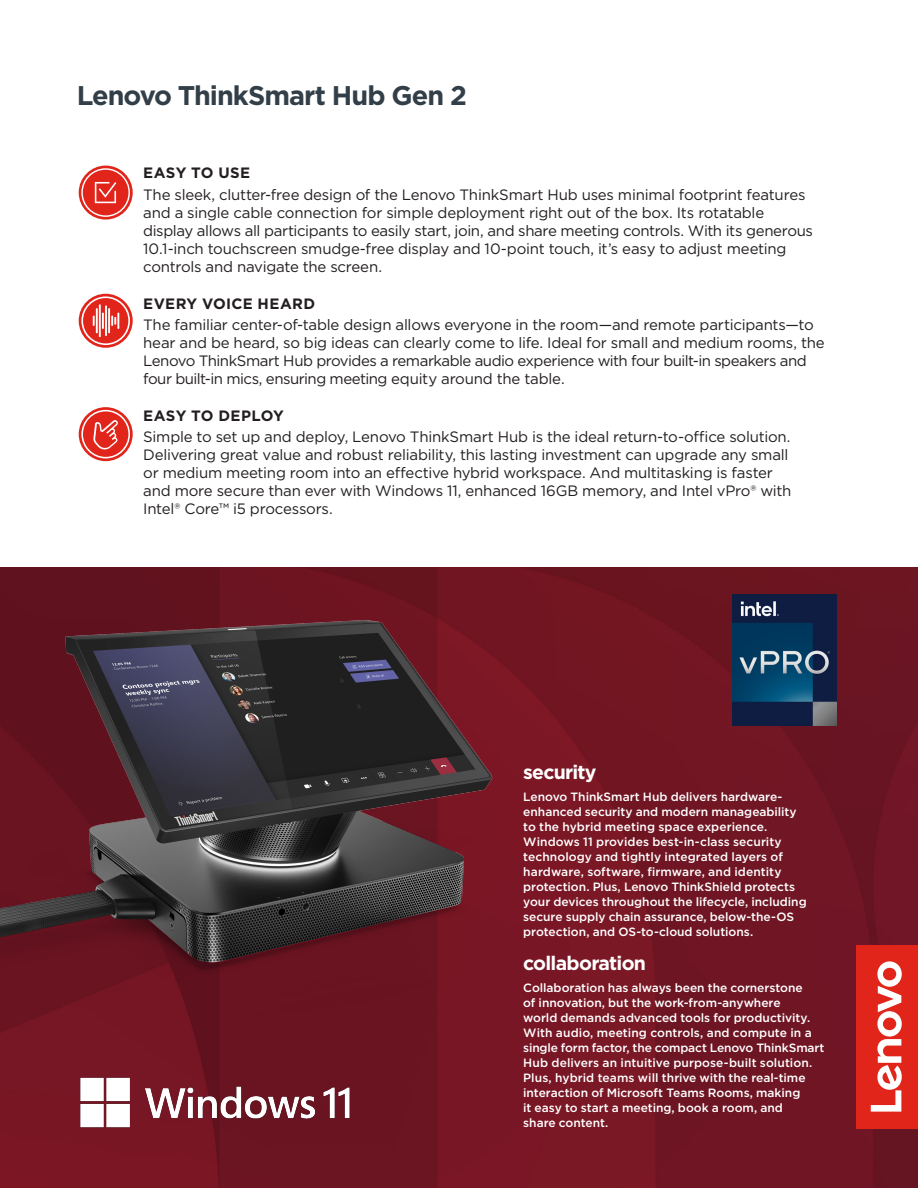
<style>
.page{position:relative;width:918px;height:1188px;background:#fff}
.page>*{position:absolute;margin:0;border:0;box-sizing:border-box;transform-origin:0 0}
.t1{font:700 27px "Gotham";letter-spacing:-.035em;color:#333f48}
.t2{font:700 19.5px "Gotham";letter-spacing:-.04em;color:#fff}
.t3{font:15px/18px "Gotham";letter-spacing:-.015em;color:#231f20}
.t4{font:700 15px "Gotham";letter-spacing:.025em;color:#231f20}
.t5{font:500 12px/15px "Gotham";color:#fff}
</style>
<div class="page">
<img style="left:0;top:567px;width:918px;height:621px">
<div style="left:857px;top:945px;width:61px;height:184px;background:#e1251b"></div>
<svg style="left:871px;top:961px;width:31px;height:151px"></svg>
<svg style="left:79px;top:166px;width:54px;height:54px"></svg>
<svg style="left:81px;top:168px;width:49px;height:49px"></svg>
<svg style="left:79px;top:407px;width:54px;height:54px"></svg>
<svg style="left:81px;top:410px;width:49px;height:48px"></svg>
<svg style="left:79px;top:294px;width:54px;height:54px"></svg>
<svg style="left:81px;top:296px;width:49px;height:49px"></svg>
<img style="left:0;top:567px;width:532px;height:476px">
<img style="left:732px;top:594px;width:105px;height:131px">
<img style="left:76px;top:1065px;width:286px;height:71px">
<h1 class="t1" style="left:77px;top:78px;width:392px">Lenovo ThinkSmart Hub Gen 2</h1>
<p class="t4" style="left:143px;top:163px;width:109px">EASY TO USE</p>
<p class="t3" style="left:143px;top:185px;width:671px">The sleek, clutter-free design of the Lenovo ThinkSmart Hub uses minimal footprint features and a single cable connection for simple deployment right out of the box. Its rotatable display allows all participants to easily start, join, and share meeting controls. With its generous 10.1-inch touchscreen smudge-free display and 10-point touch, it’s easy to adjust meeting controls and navigate the screen.</p>
<p class="t4" style="left:143px;top:293px;width:173px">EVERY VOICE HEARD</p>
<p class="t3" style="left:143px;top:315px;width:683px">The familiar center-of-table design allows everyone in the room—and remote participants—to hear and be heard, so big ideas can clearly come to life. Ideal for small and medium rooms, the Lenovo ThinkSmart Hub provides a remarkable audio experience with four built-in speakers and four built-in mics, ensuring meeting equity around the table.</p>
<p class="t4" style="left:143px;top:405px;width:142px">EASY TO DEPLOY</p>
<p class="t3" style="left:143px;top:427px;width:650px">Simple to set up and deploy, Lenovo ThinkSmart Hub is the ideal return-to-office solution.<br>Delivering great value and robust reliability, this lasting investment can upgrade any small or medium meeting room into an effective hybrid workspace. And multitasking is faster and more secure than ever with Windows 11, enhanced 16GB memory, and Intel vPro® with Intel® Core™ i5 processors.</p>
<h2 class="t2" style="left:523px;top:759px;width:75px">security</h2>
<p class="t5" style="left:523px;top:789px;width:285px">Lenovo ThinkSmart Hub delivers hardware&shy;enhanced security and modern manageability to the hybrid meeting space experience.<br>Windows 11 provides best-in-class security technology and tightly integrated layers of hardware, software, firmware, and identity protection. Plus, Lenovo ThinkShield protects your devices throughout the lifecycle, including secure supply chain assurance, below-the-OS protection, and OS-to-cloud solutions.</p>
<h2 class="t2" style="left:523px;top:950px;width:124px">collaboration</h2>
<p class="t5" style="left:523px;top:980px;width:303px">Collaboration has always been the cornerstone<br>of innovation, but the work-from-anywhere<br>world demands advanced tools for productivity.<br>With audio, meeting controls, and compute in a single form factor, the compact Lenovo ThinkSmart Hub delivers an intuitive purpose-built solution.<br>Plus, hybrid teams will thrive with the real-time interaction of Microsoft Teams Rooms, making<br>it easy to start a meeting, book a room, and<br>share content.</p>
</div>
